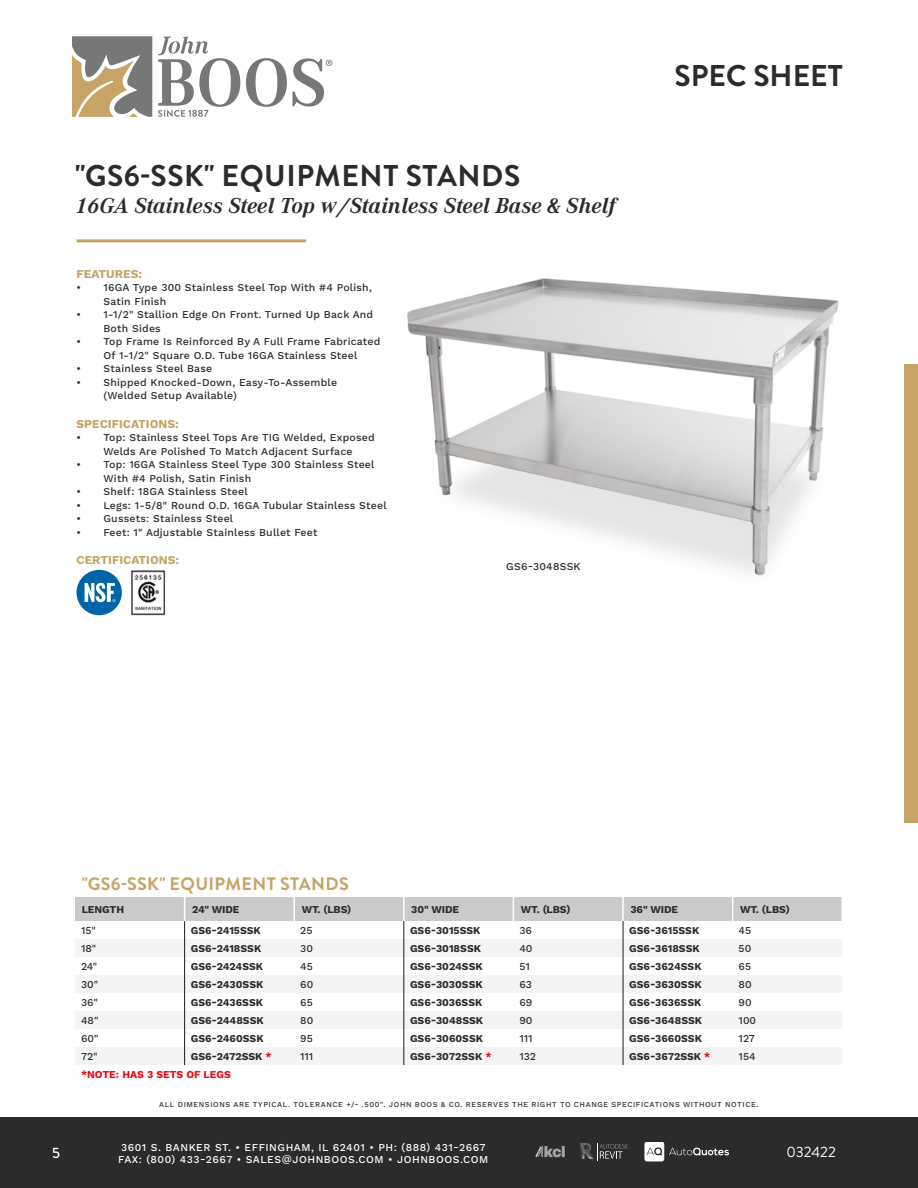
<style>
.page{position:relative;width:918px;height:1188px;background:#fff}
.page>*{position:absolute;margin:0;border:0;box-sizing:border-box;transform-origin:0 0}
.t1{font:700 30px "Brandon Grotesque";letter-spacing:.02em;color:#2b2b2b}
.t2{font:700 30px "Brandon Grotesque";color:#2b2b2b}
.t3{font:italic 700 22.5px "Corporate A";color:#2b2b2b}
.t4{font:700 18px "Brandon Grotesque";letter-spacing:.02em;color:#c7a365}
.t5{font:15px "Brandon Grotesque";color:#fff}
.t6{font:500 15px "Brandon Grotesque";color:#fff}
.BULLET_POINTS{font:700 12px "Work Sans";color:#c7a365}
.BULLET_POINTS-2{font:500 10.5px/13.5px "Work Sans";letter-spacing:.02em;color:#2b2b2b}
.TABLE_ROWS{font:700 10.5px "Work Sans";color:#2b2b2b}
.t7{font:500 10.5px/12.6px "Work Sans";letter-spacing:.05em;color:#fff}
.TABLE_ROWS-2{font:500 10.5px "Work Sans";color:#2b2b2b}
.TABLE_ROWS-3{font:700 10.5px "Work Sans";color:#e50b14}
.t8{font:500 7.5px "Work Sans";letter-spacing:.075em;color:#2b2b2b}
.s1{color:#e50b14}
</style>
<div class="page">
<div style="left:0;top:1118px;width:918px;height:70px;background:#2b2b2b"></div>
<svg style="left:536px;top:1147px;width:29px;height:10px"></svg>
<svg style="left:644px;top:1142px;width:85px;height:19px"></svg>
<svg style="left:580px;top:1143px;width:48px;height:17px"></svg>
<svg style="left:72px;top:36px;width:80px;height:81px"></svg>
<svg style="left:158px;top:36px;width:82px;height:81px"></svg>
<svg style="left:246px;top:58px;width:86px;height:49px"></svg>
<div style="left:905px;top:365px;width:13px;height:458px;background:#c7a365"></div>
<hr style="left:76px;top:239px;width:230px;height:3px;background:#c7a365">
<img style="left:131px;top:570px;width:35px;height:45px">
<div style="left:76px;top:570px;width:46px;height:45px;background:#0064a9;border-radius:50%"></div>
<svg style="left:85px;top:583px;width:30px;height:19px"></svg>
<svg style="left:75px;top:897px;width:767px;height:168px"></svg>
<img style="left:407px;top:278px;width:432px;height:298px">
<p class="t1" style="left:75px;top:155px;width:447px">"GS6-SSK" EQUIPMENT STANDS</p>
<p class="t3" style="left:75px;top:190px;width:542px">16GA Stainless Steel Top w/Stainless Steel Base &amp; Shelf</p>
<p class="BULLET_POINTS" style="left:76px;top:267px;width:67px">FEATURES:</p>
<p class="BULLET_POINTS-2" style="left:103px;top:282px;width:270px;text-indent:-27px">• 16GA Type 300 Stainless Steel Top With #4 Polish,<br>Satin Finish</p>
<p class="BULLET_POINTS-2" style="left:103px;top:309px;width:271px;text-indent:-27px">• 1-1/2" Stallion Edge On Front. Turned Up Back And<br>Both Sides</p>
<p class="BULLET_POINTS-2" style="left:76px;top:336px;width:306px;text-align:center">• Top Frame Is Reinforced By A Full Frame Fabricated<br>Of 1-1/2" Square O.D. Tube 16GA Stainless Steel</p>
<p class="BULLET_POINTS-2" style="left:76px;top:363px;width:137px">• Stainless Steel Base</p>
<p class="BULLET_POINTS-2" style="left:76px;top:376px;width:262px">• Shipped Knocked-Down, Easy-To-Assemble</p>
<p class="BULLET_POINTS-2" style="left:103px;top:390px;width:135px">(Welded Setup Available)</p>
<p class="BULLET_POINTS" style="left:76px;top:417px;width:104px">SPECIFICATIONS:</p>
<p class="BULLET_POINTS-2" style="left:76px;top:432px;width:300px;text-align:center">• Top: Stainless Steel Tops Are TIG Welded, Exposed<br>Welds Are Polished To Match Adjacent Surface</p>
<p class="BULLET_POINTS-2" style="left:104px;top:459px;width:273px;text-indent:-27px">• Top: 16GA Stainless Steel Type 300 Stainless Steel<br>With #4 Polish, Satin Finish</p>
<p class="BULLET_POINTS-2" style="left:76px;top:486px;width:173px">• Shelf: 18GA Stainless Steel</p>
<p class="BULLET_POINTS-2" style="left:76px;top:499px;width:312px">• Legs: 1-5/8" Round O.D. 16GA Tubular Stainless Steel</p>
<p class="BULLET_POINTS-2" style="left:76px;top:513px;width:158px">• Gussets: Stainless Steel</p>
<p class="BULLET_POINTS-2" style="left:76px;top:526px;width:242px">• Feet: 1" Adjustable Stainless Bullet Feet</p>
<p class="BULLET_POINTS" style="left:76px;top:553px;width:104px">CERTIFICATIONS:</p>
<p class="BULLET_POINTS-2" style="left:506px;top:560px;width:76px">GS6-3048SSK</p>
<h1 class="t2" style="left:675px;top:55px;width:170px">SPEC SHEET</h1>
<p class="t4" style="left:82px;top:871px;width:269px">"GS6-SSK" EQUIPMENT STANDS</p>
<p class="TABLE_ROWS" style="left:82px;top:903px;width:44px">LENGTH</p>
<p class="TABLE_ROWS" style="left:192px;top:903px;width:49px">24" WIDE</p>
<p class="TABLE_ROWS" style="left:302px;top:903px;width:51px">WT. (LBS)</p>
<p class="TABLE_ROWS" style="left:411px;top:903px;width:49px">30" WIDE</p>
<p class="TABLE_ROWS" style="left:521px;top:903px;width:51px">WT. (LBS)</p>
<p class="TABLE_ROWS" style="left:631px;top:903px;width:49px">36" WIDE</p>
<p class="TABLE_ROWS" style="left:740px;top:903px;width:51px">WT. (LBS)</p>
<p class="TABLE_ROWS-2" style="left:81px;top:924px;width:16px">15"</p>
<p class="TABLE_ROWS" style="left:191px;top:924px;width:72px">GS6-2415SSK</p>
<p class="TABLE_ROWS-2" style="left:300px;top:924px;width:14px">25</p>
<p class="TABLE_ROWS" style="left:410px;top:924px;width:72px">GS6-3015SSK</p>
<p class="TABLE_ROWS-2" style="left:519px;top:924px;width:14px">36</p>
<p class="TABLE_ROWS" style="left:629px;top:924px;width:72px">GS6-3615SSK</p>
<p class="TABLE_ROWS-2" style="left:739px;top:924px;width:14px">45</p>
<p class="TABLE_ROWS-2" style="left:81px;top:942px;width:17px">18"</p>
<p class="TABLE_ROWS" style="left:191px;top:942px;width:72px">GS6-2418SSK</p>
<p class="TABLE_ROWS-2" style="left:300px;top:942px;width:14px">30</p>
<p class="TABLE_ROWS" style="left:410px;top:942px;width:73px">GS6-3018SSK</p>
<p class="TABLE_ROWS-2" style="left:519px;top:942px;width:15px">40</p>
<p class="TABLE_ROWS" style="left:629px;top:942px;width:72px">GS6-3618SSK</p>
<p class="TABLE_ROWS-2" style="left:739px;top:942px;width:14px">50</p>
<p class="TABLE_ROWS-2" style="left:81px;top:960px;width:18px">24"</p>
<p class="TABLE_ROWS" style="left:191px;top:960px;width:74px">GS6-2424SSK</p>
<p class="TABLE_ROWS-2" style="left:300px;top:960px;width:14px">45</p>
<p class="TABLE_ROWS" style="left:410px;top:960px;width:74px">GS6-3024SSK</p>
<p class="TABLE_ROWS-2" style="left:519px;top:960px;width:12px">51</p>
<p class="TABLE_ROWS" style="left:629px;top:960px;width:74px">GS6-3624SSK</p>
<p class="TABLE_ROWS-2" style="left:739px;top:960px;width:14px">65</p>
<p class="TABLE_ROWS-2" style="left:81px;top:978px;width:19px">30"</p>
<p class="TABLE_ROWS" style="left:191px;top:978px;width:74px">GS6-2430SSK</p>
<p class="TABLE_ROWS-2" style="left:300px;top:978px;width:15px">60</p>
<p class="TABLE_ROWS" style="left:410px;top:978px;width:74px">GS6-3030SSK</p>
<p class="TABLE_ROWS-2" style="left:519px;top:978px;width:14px">63</p>
<p class="TABLE_ROWS" style="left:629px;top:978px;width:74px">GS6-3630SSK</p>
<p class="TABLE_ROWS-2" style="left:739px;top:978px;width:15px">80</p>
<p class="TABLE_ROWS-2" style="left:81px;top:996px;width:18px">36"</p>
<p class="TABLE_ROWS" style="left:191px;top:996px;width:74px">GS6-2436SSK</p>
<p class="TABLE_ROWS-2" style="left:300px;top:996px;width:14px">65</p>
<p class="TABLE_ROWS" style="left:410px;top:996px;width:74px">GS6-3036SSK</p>
<p class="TABLE_ROWS-2" style="left:519px;top:996px;width:14px">69</p>
<p class="TABLE_ROWS" style="left:629px;top:996px;width:74px">GS6-3636SSK</p>
<p class="TABLE_ROWS-2" style="left:739px;top:996px;width:15px">90</p>
<p class="TABLE_ROWS-2" style="left:81px;top:1014px;width:19px">48"</p>
<p class="TABLE_ROWS" style="left:191px;top:1014px;width:74px">GS6-2448SSK</p>
<p class="TABLE_ROWS-2" style="left:300px;top:1014px;width:15px">80</p>
<p class="TABLE_ROWS" style="left:410px;top:1014px;width:75px">GS6-3048SSK</p>
<p class="TABLE_ROWS-2" style="left:519px;top:1014px;width:15px">90</p>
<p class="TABLE_ROWS" style="left:629px;top:1014px;width:74px">GS6-3648SSK</p>
<p class="TABLE_ROWS-2" style="left:739px;top:1014px;width:19px">100</p>
<p class="TABLE_ROWS-2" style="left:81px;top:1032px;width:19px">60"</p>
<p class="TABLE_ROWS" style="left:191px;top:1032px;width:74px">GS6-2460SSK</p>
<p class="TABLE_ROWS-2" style="left:300px;top:1032px;width:14px">95</p>
<p class="TABLE_ROWS" style="left:410px;top:1032px;width:75px">GS6-3060SSK</p>
<p class="TABLE_ROWS-2" style="left:519px;top:1032px;width:15px">111</p>
<p class="TABLE_ROWS" style="left:629px;top:1032px;width:74px">GS6-3660SSK</p>
<p class="TABLE_ROWS-2" style="left:739px;top:1032px;width:18px">127</p>
<p class="TABLE_ROWS-2" style="left:81px;top:1050px;width:18px">72"</p>
<p class="TABLE_ROWS" style="left:191px;top:1050px;width:83px">GS6-2472SSK <span class="s1">*</span></p>
<p class="TABLE_ROWS-2" style="left:300px;top:1050px;width:15px">111</p>
<p class="TABLE_ROWS" style="left:410px;top:1050px;width:83px">GS6-3072SSK <span class="s1">*</span></p>
<p class="TABLE_ROWS-2" style="left:519px;top:1050px;width:18px">132</p>
<p class="TABLE_ROWS" style="left:629px;top:1050px;width:83px">GS6-3672SSK <span class="s1">*</span></p>
<p class="TABLE_ROWS-2" style="left:739px;top:1050px;width:19px">154</p>
<p class="TABLE_ROWS-3" style="left:81px;top:1068px;width:151px">*NOTE: HAS 3 SETS OF LEGS</p>
<p class="t8" style="left:159px;top:1100px;width:601px">ALL DIMENSIONS ARE TYPICAL. TOLERANCE +/- .500". JOHN BOOS &amp; CO. RESERVES THE RIGHT TO CHANGE SPECIFICATIONS WITHOUT NOTICE.</p>
<h3 class="t6" style="left:52px;top:1143px;width:9px">5</h3>
<p class="t7" style="left:118px;top:1141px;width:372px">3601 S. BANKER ST. • EFFINGHAM, IL 62401 • PH: (888) 431-2667<br>FAX: (800) 433-2667 • SALES@JOHNBOOS.COM • JOHNBOOS.COM</p>
<p class="t5" style="left:786px;top:1142px;width:51px">032422</p>
</div>
